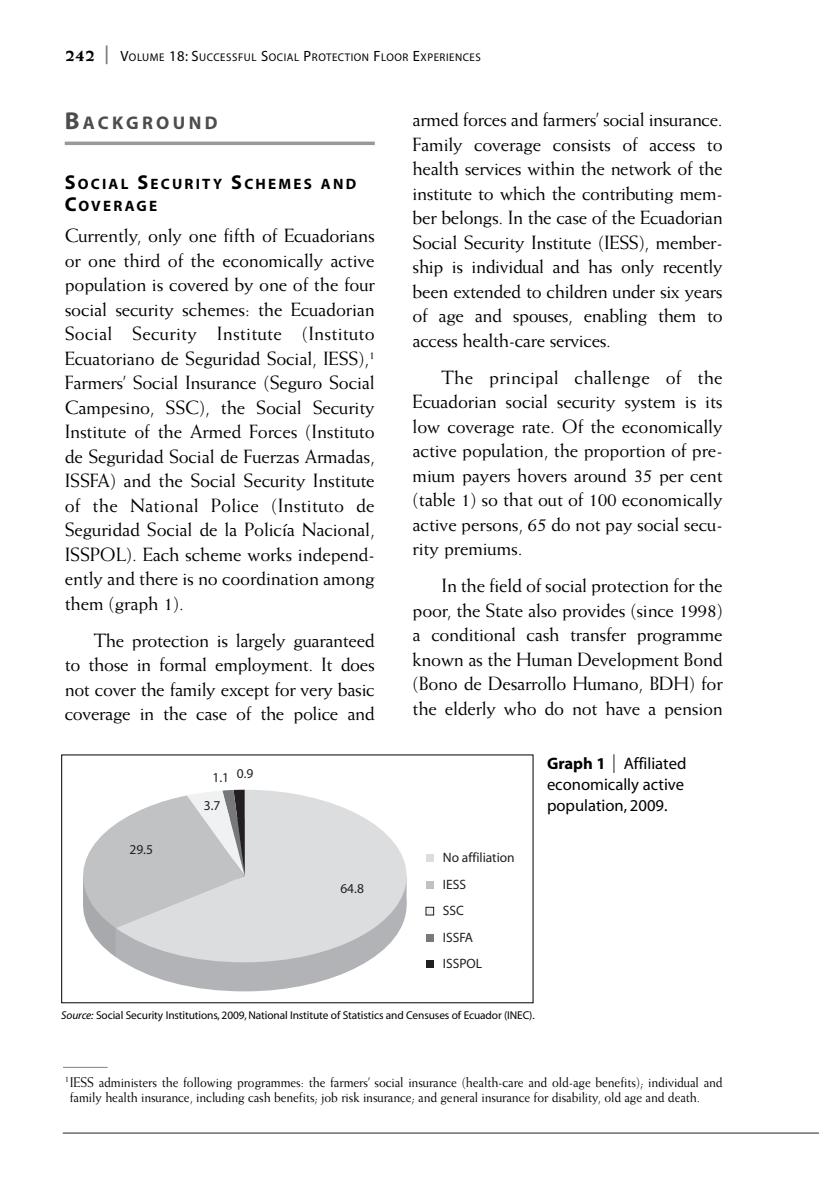
<style>
.page{position:relative;width:819px;height:1197px;background:#fff}
.page>*{position:absolute;margin:0;border:0;box-sizing:border-box;transform-origin:0 0}
.t1{font:19.25px/24.5px "Weiss";letter-spacing:-.015em;color:#000;text-align:justify}
.t2{font:700 18.38px "Myriad";letter-spacing:.185em;color:#4d4d4d}
.t3{font:800 17.5px "Weiss";color:#000}
.t4{font:16.62px/21px "Myriad";color:#000}
.t5{font:700 15.05px/22.8px "Myriad";letter-spacing:.15em;color:#000}
.t6{font:14px/15.8px "Weiss";letter-spacing:-.01em;color:#000;scale:.94 1}
.t7{font:13.65px/26.4px "Myriad";color:#231f20}
.t8{font:11.38px "Myriad";letter-spacing:-.01em;color:#000}
.t9{font:11.2px "Myriad";letter-spacing:.05em;color:#000}
.s1{font-size:14.88px}
.s2{font-size:24.5px}
.s3{font-size:20.12px}
.s4{font-weight:700}
.s5{font-style:italic}
</style>
<div class="page">
<svg style="left:106px;top:45px;width:2px;height:19px"></svg>
<hr style="left:63px;top:1132px;width:756px;height:2px;background:#808080">
<hr style="left:65px;top:142px;width:310px;height:3px;background:#999">
<hr style="left:63px;top:1067px;width:45px;height:1px;background:#808080">
<svg style="left:123px;top:962px;width:243px;height:29px;fill:#b2b3b7"></svg>
<svg style="left:83px;top:824px;width:33px;height:133px"></svg>
<svg style="left:116px;top:790px;width:291px;height:172px;background:#d4d5d7"></svg>
<div style="left:426px;top:854px;width:8px;height:8px;background:#dcdddf"></div>
<div style="left:426px;top:881px;width:8px;height:8px;background:#c1c2c4"></div>
<div style="left:426px;top:907px;width:8px;height:8px;background:#f0f1f2"></div>
<div style="left:426px;top:907px;width:8px;height:8px;border:1px solid #231f20"></div>
<div style="left:426px;top:934px;width:8px;height:7px;background:#76787b"></div>
<div style="left:426px;top:960px;width:8px;height:8px;background:#231f20"></div>
<svg style="left:613px;top:754px;width:2px;height:19px"></svg>
<p class="t3" style="left:65px;top:49px;width:32px">242</p>
<p class="t9" style="left:120px;top:53px;width:362px"><span class="s1">V</span>OLUME <span class="s1">18: S</span>UCCESSFUL <span class="s1">S</span>OCIAL <span class="s1">P</span>ROTECTION <span class="s1">F</span>LOOR <span class="s1">E</span>XPERIENCES</p>
<p class="t2" style="left:65px;top:116px;width:154px"><span class="s2">B</span>ACKGROUND</p>
<p class="t5" style="left:65px;top:174px;width:293px"><span class="s3">S</span>OCIAL <span class="s3">S</span>ECURITY <span class="s3">S</span>CHEMES AND<br><span class="s3">C</span>OVERAGE</p>
<p class="t1" style="left:65px;top:225px;width:312px">Currently, only one fifth of Ecuadorians or one third of the economically active population is covered by one of the four social security schemes: the Ecuadorian Social Security Institute (Instituto Ecuatoriano de Seguridad Social, IESS),<sup>1<br></sup>Farmers’ Social Insurance (Seguro Social Campesino, SSC), the Social Security Institute of the Armed Forces (Instituto de Seguridad Social de Fuerzas Armadas, ISSFA) and the Social Security Institute of the National Police (Instituto de Seguridad Social de la Policía Nacional, ISSPOL). Each scheme works independ&shy;ently and there is no coordination among them (graph 1).</p>
<p class="t1" style="left:65px;top:629px;width:312px;text-indent:29px">The protection is largely guaranteed to those in formal employment. It does not cover the family except for very basic coverage in the case of the police and</p>
<p class="t7" style="left:213px;top:763px;width:43px">1.1 0.9</p>
<p class="t7" style="left:129px;top:837px;width:25px">29.5</p>
<p class="t7" style="left:204px;top:794px;width:18px">3.7</p>
<p class="t7" style="left:340px;top:876px;width:25px">64.8</p>
<p class="t1" style="left:413px;top:109px;width:312px">armed forces and farmers’ social insurance.<br>Family coverage consists of access to health services within the network of the institute to which the contributing mem&shy;ber belongs. In the case of the Ecuadorian Social Security Institute (IESS), member&shy;ship is individual and has only recently been extended to children under six years of age and spouses, enabling them to access health-care services.</p>
<p class="t1" style="left:413px;top:366px;width:312px;text-indent:29px">The principal challenge of the Ecuadorian social security system is its low coverage rate. Of the economically active population, the proportion of pre&shy;mium payers hovers around 35 per cent (table 1) so that out of 100 economically active persons, 65 do not pay social secu&shy;rity premiums.</p>
<p class="t1" style="left:413px;top:575px;width:312px;text-indent:29px">In the field of social protection for the poor, the State also provides (since 1998) a conditional cash transfer programme known as the Human Development Bond (Bono de Desarrollo Humano, BDH) for the elderly who do not have a pension</p>
<p class="t7" style="left:443px;top:846px;width:73px">No affiliation<br>IESS<br>SSC<br>ISSFA<br>ISSPOL</p>
<p class="t4" style="left:547px;top:755px;width:141px"><span class="s4">Graph 1</span> Affiliated economically active population, 2009.</p>
<p class="t8" style="left:61px;top:1011px;width:475px"><span class="s5">Source:</span> Social Security Institutions, 2009,National Institute of Statistics and Censuses of Ecuador (INEC).</p>
<p class="t6" style="left:70px;top:1075px;width:696px;text-indent:-5px"><sup>1</sup>IESS administers the following programmes: the farmers’ social insurance (health-care and old-age benefits); individual and family health insurance, including cash benefits; job risk insurance; and general insurance for disability, old age and death.</p>
</div>
